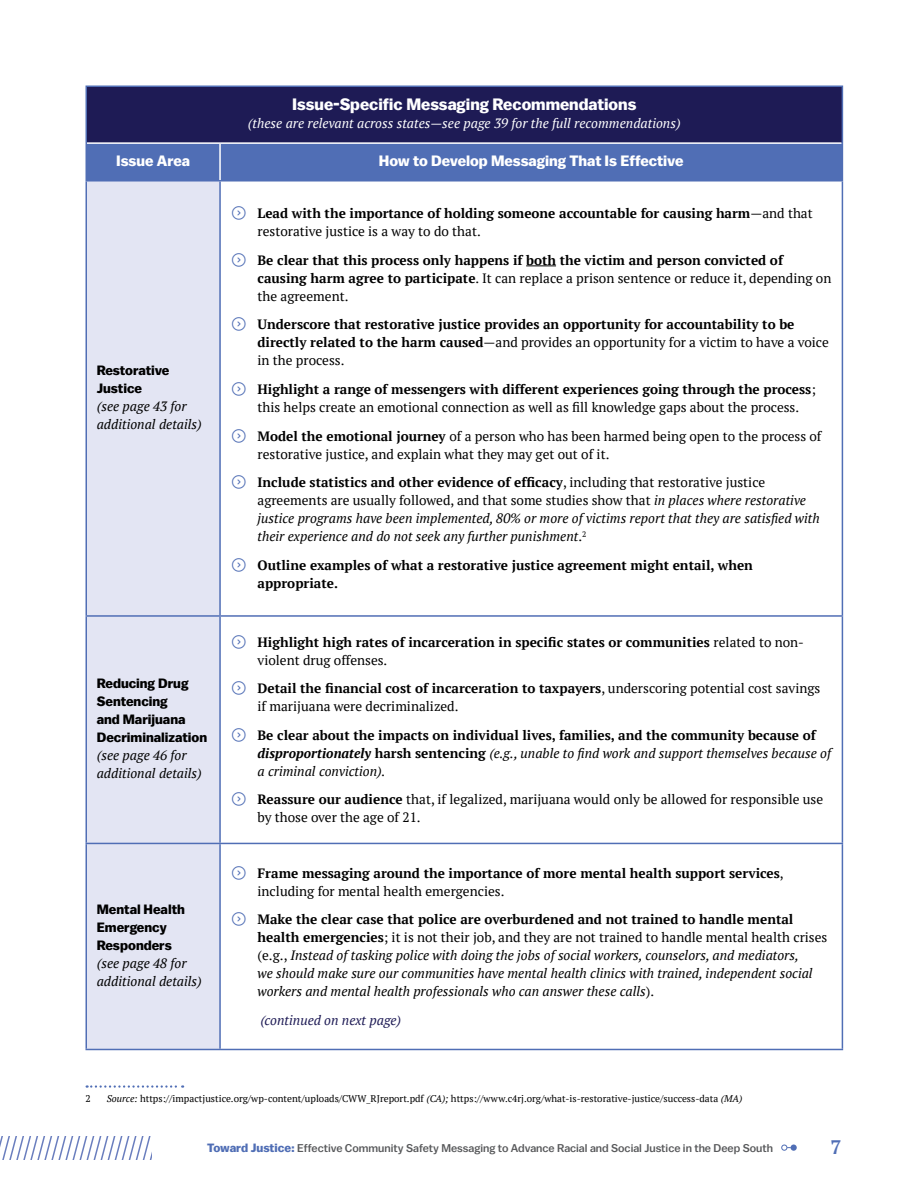
<style>
.page{position:relative;width:918px;height:1188px;background:#fff}
.page>*{position:absolute;margin:0;border:0;box-sizing:border-box;transform-origin:0 0}
.t1{font:700 19.5px "PT Serif";color:#506eb5}
.t2{font:700 16.5px "Balto";color:#fff}
.t3{font:700 15px "Balto";color:#fff}
.t4{font:700 13.5px/18px "PT Serif";color:#000}
.t5{font:italic 13.5px/18px "PT Serif";color:#000}
.t6{font:13.5px/18px "PT Serif";color:#000}
.t7{font:700 13.5px/18px "Balto";color:#000}
.t8{font:italic 13.5px "PT Serif";color:#fff}
.t9{font:italic 13.5px "PT Serif";color:#1e1b55}
.t10{font:500 11.25px "Balto";color:#58595b}
.t11{font:9.75px "PT Serif";color:#000}
.s1{font-weight:400}
.s2{font-weight:700}
.s3{font-weight:700;font-style:normal}
.s4{font-style:normal}
.s5{font-style:italic}
.s6{font-weight:400;font-style:italic}
.s7{font-weight:700;font-size:12px;color:#506eb5}
</style>
<div class="page">
<div style="left:86px;top:86px;width:756px;height:57px;background:#1e1b55"></div>
<div style="left:87px;top:144px;width:755px;height:36px;background:#506eb5"></div>
<div style="left:87px;top:182px;width:132px;height:867px;background:#e3e5f3"></div>
<hr style="left:87px;top:142px;width:133px;height:2px;background:#fff">
<hr style="left:220px;top:142px;width:622px;height:2px;background:#fff">
<hr style="left:219px;top:144px;width:2px;height:36px;background:#fff">
<hr style="left:86px;top:87px;width:1px;height:56px;background:#506eb5">
<hr style="left:86px;top:86px;width:134px;height:1px;background:#506eb5">
<hr style="left:220px;top:86px;width:623px;height:1px;background:#506eb5">
<hr style="left:842px;top:87px;width:1px;height:56px;background:#506eb5">
<hr style="left:86px;top:143px;width:1px;height:37px;background:#506eb5">
<hr style="left:86px;top:180px;width:134px;height:2px;background:#506eb5">
<hr style="left:842px;top:143px;width:1px;height:37px;background:#506eb5">
<hr style="left:220px;top:180px;width:623px;height:2px;background:#506eb5">
<hr style="left:86px;top:182px;width:1px;height:433px;background:#506eb5">
<hr style="left:86px;top:617px;width:1px;height:226px;background:#506eb5">
<hr style="left:86px;top:615px;width:134px;height:2px;background:#506eb5">
<hr style="left:219px;top:182px;width:2px;height:433px;background:#506eb5">
<hr style="left:219px;top:617px;width:2px;height:226px;background:#506eb5">
<hr style="left:842px;top:182px;width:1px;height:433px;background:#506eb5">
<hr style="left:842px;top:617px;width:1px;height:226px;background:#506eb5">
<hr style="left:220px;top:615px;width:623px;height:2px;background:#506eb5">
<hr style="left:86px;top:844px;width:1px;height:205px;background:#506eb5">
<hr style="left:86px;top:843px;width:134px;height:1px;background:#506eb5">
<hr style="left:219px;top:844px;width:2px;height:205px;background:#506eb5">
<hr style="left:220px;top:843px;width:623px;height:1px;background:#506eb5">
<hr style="left:842px;top:844px;width:1px;height:205px;background:#506eb5">
<hr style="left:86px;top:1049px;width:134px;height:1px;background:#506eb5">
<hr style="left:220px;top:1049px;width:623px;height:1px;background:#506eb5">
<hr style="left:526px;top:266px;width:30px;height:1px;background:#000">
<svg style="left:87px;top:1085px;width:96px;height:3px"></svg>
<svg style="left:781px;top:1145px;width:16px;height:6px"></svg>
<svg style="left:0;top:1136px;width:152px;height:23px"></svg>
<p class="t2" style="left:292px;top:94px;width:346px">Issue-Specific Messaging Recommendations</p>
<p class="t8" style="left:248px;top:115px;width:434px">(these are relevant across states—see page 39 for the full recommendations)</p>
<p class="t3" style="left:116px;top:151px;width:75px">Issue Area</p>
<p class="t3" style="left:379px;top:151px;width:306px">How to Develop Messaging That Is Effective</p>
<p class="t7" style="left:97px;top:361px;width:74px">Restorative<br>Justice</p>
<p class="t5" style="left:97px;top:397px;width:107px">(see page 43 for additional details)</p>
<p class="t7" style="left:97px;top:674px;width:112px">Reducing Drug<br>Sentencing<br>and Marijuana<br>Decriminalization</p>
<p class="t5" style="left:97px;top:746px;width:107px">(see page 46 for additional details)</p>
<p class="t7" style="left:97px;top:900px;width:90px">Mental Health<br>Emergency<br>Responders</p>
<p class="t5" style="left:97px;top:954px;width:107px">(see page 48 for additional details)</p>
<p class="t4" style="left:258px;top:204px;width:557px">Lead with the importance of holding someone accountable for causing harm<span class="s1">—and that restorative justice is a way to do that.</span></p>
<p class="t4" style="left:258px;top:251px;width:575px">Be clear that this process only happens if both the victim and person convicted of causing harm agree to participate<span class="s1">. It can replace a prison sentence or reduce it, depending on the agreement.</span></p>
<p class="t4" style="left:258px;top:315px;width:573px">Underscore that restorative justice provides an opportunity for accountability to be directly related to the harm caused<span class="s1">—and provides an opportunity for a victim to have a voice in the process.</span></p>
<p class="t6" style="left:258px;top:380px;width:560px"><span class="s2">Highlight a range of messengers with different experiences going through the process</span>; this helps create an emotional connection as well as fill knowledge gaps about the process.</p>
<p class="t6" style="left:258px;top:427px;width:566px"><span class="s2">Model the emotional journey</span> of a person who has been harmed being open to the process of restorative justice, and explain what they may get out of it.</p>
<p class="t5" style="left:258px;top:474px;width:564px"><span class="s3">Include statistics and other evidence of efficacy</span><span class="s4">, including that restorative justice agreements are usually followed, and that some studies show that</span> in places where restorative justice programs have been implemented, 80% or more of victims report that they are satisfied with their experience and do not seek any further punishment<span class="s4">.</span><sup>2</sup></p>
<p class="t4" style="left:258px;top:556px;width:497px">Outline examples of what a restorative justice agreement might entail, when appropriate.</p>
<p class="t4" style="left:258px;top:633px;width:548px">Highlight high rates of incarceration in specific states or communities <span class="s1">related to non&shy;violent drug offenses.</span></p>
<p class="t6" style="left:258px;top:679px;width:564px"><span class="s2">Detail the financial cost of incarceration to taxpayers</span>, underscoring potential cost savings if marijuana were decriminalized.</p>
<p class="t4" style="left:258px;top:726px;width:575px">Be clear about the impacts on individual lives, families, and the community because of <span class="s5">disproportionately</span> harsh sentencing <span class="s6">(e.g., unable to find work and support themselves because of a criminal conviction).</span></p>
<p class="t6" style="left:258px;top:790px;width:567px"><span class="s2">Reassure our audience</span> that, if legalized, marijuana would only be allowed for responsible use by those over the age of 21.</p>
<p class="t4" style="left:258px;top:864px;width:528px">Frame messaging around the importance of more mental health support services<span class="s1">, including for mental health emergencies.</span></p>
<p class="t5" style="left:258px;top:910px;width:571px"><span class="s3">Make the clear case that police are overburdened and not trained to handle mental health emergencies</span><span class="s4">; it is not their job, and they are not trained to handle mental health crises (e.g.,</span> Instead of tasking police with doing the jobs of social workers, counselors, and mediators,<br>we should make sure our communities have mental health clinics with trained, independent social workers and mental health professionals who can answer these calls<span class="s4">).</span></p>
<p class="t9" style="left:260px;top:1011px;width:142px">(continued on next page)</p>
<p class="t11" style="left:86px;top:1093px;width:7px">2</p>
<p class="t11" style="left:107px;top:1093px;width:637px"><span class="s5">Source:</span> https://impactjustice.org/wp-content/uploads/CWW_RJreport.pdf <span class="s5">(CA);</span> https://www.c4rj.org/what-is-restorative-justice/success-data <span class="s5">(MA)</span></p>
<p class="t10" style="left:207px;top:1141px;width:568px"><span class="s7">Toward Justice:</span> Effective Community Safety Messaging to Advance Racial and Social Justice in the Deep South</p>
<h1 class="t1" style="left:830px;top:1134px;width:13px">7</h1>
</div>
